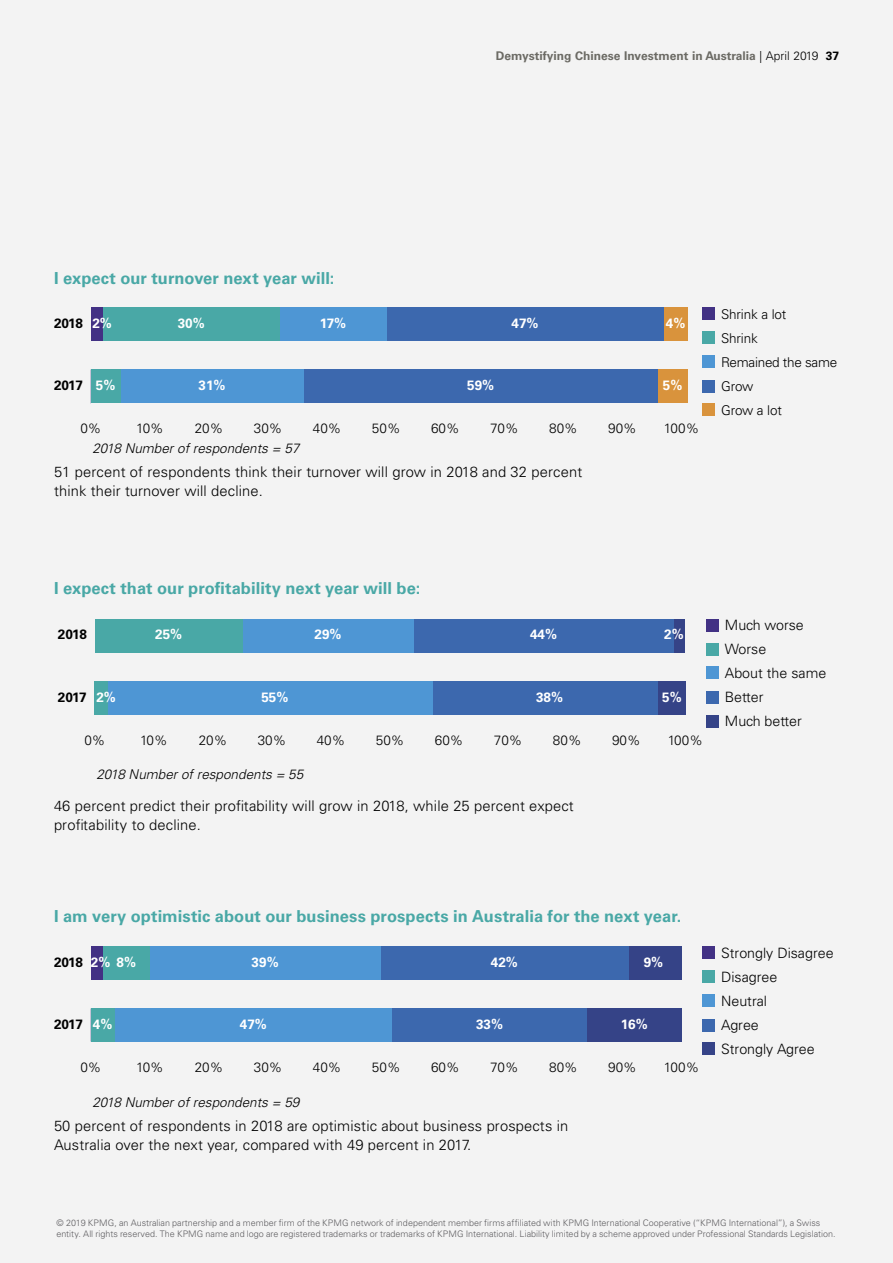
<style>
.page{position:relative;width:893px;height:1263px;background:#f3f3f3}
.page>*{position:absolute;margin:0;border:0;box-sizing:border-box;transform-origin:0 0}
.t1{font:700 16.5px "Univers LT Std";letter-spacing:.005em;color:#49a8a6}
.t2{font:300 14.7px/18.8px "Univers LT Std";letter-spacing:.01em;color:#000}
.t3{font:300 14.25px/24px "Univers LT Std";color:#000}
.t4{font:300 13.5px/24px "Univers LT Std";letter-spacing:-.01em;color:#000}
.t5{font:italic 300 13.5px "Univers LT Std";color:#000}
.t6{font:700 13.5px "Univers LT Std";color:#fff}
.t7{font:700 13.5px "Univers LT Std";letter-spacing:-.025em;color:#000}
.t8{font:700 12px "Univers LT Std";color:#6b6a64}
.t9{font:300 9px/10.8px "Univers LT Std";color:#5f5e61}
.s1{font-weight:300;color:#000}
.s2{color:#000}
.s3{color:#fff}
</style>
<div class="page">
<div style="left:664px;top:308px;width:23px;height:33px;background:#d9933c"></div>
<div style="left:658px;top:370px;width:29px;height:33px;background:#d9933c"></div>
<div style="left:386px;top:308px;width:278px;height:33px;background:#3c68ae"></div>
<div style="left:304px;top:370px;width:354px;height:33px;background:#3c68ae"></div>
<div style="left:280px;top:308px;width:106px;height:33px;background:#4e96d4"></div>
<div style="left:120px;top:370px;width:184px;height:33px;background:#4e96d4"></div>
<div style="left:103px;top:308px;width:177px;height:33px;background:#49a8a6"></div>
<div style="left:91px;top:370px;width:29px;height:33px;background:#49a8a6"></div>
<div style="left:91px;top:308px;width:12px;height:33px;background:#423184"></div>
<div style="left:702px;top:308px;width:13px;height:12px;background:#423184"></div>
<div style="left:702px;top:332px;width:13px;height:12px;background:#49a8a6"></div>
<div style="left:702px;top:355px;width:13px;height:13px;background:#4e96d4"></div>
<div style="left:702px;top:380px;width:13px;height:13px;background:#3c68ae"></div>
<div style="left:702px;top:403px;width:13px;height:13px;background:#d9933c"></div>
<div style="left:673px;top:619px;width:12px;height:33px;background:#354387"></div>
<div style="left:414px;top:619px;width:259px;height:33px;background:#3c68ae"></div>
<div style="left:242px;top:619px;width:172px;height:33px;background:#4e96d4"></div>
<div style="left:95px;top:619px;width:147px;height:33px;background:#49a8a6"></div>
<div style="left:657px;top:681px;width:28px;height:33px;background:#354387"></div>
<div style="left:433px;top:681px;width:224px;height:33px;background:#3c68ae"></div>
<div style="left:108px;top:681px;width:325px;height:33px;background:#4e96d4"></div>
<div style="left:95px;top:681px;width:13px;height:33px;background:#49a8a6"></div>
<div style="left:706px;top:619px;width:13px;height:13px;background:#423184"></div>
<div style="left:706px;top:643px;width:13px;height:13px;background:#49a8a6"></div>
<div style="left:706px;top:666px;width:13px;height:13px;background:#4e96d4"></div>
<div style="left:706px;top:691px;width:13px;height:13px;background:#3c68ae"></div>
<div style="left:706px;top:715px;width:13px;height:12px;background:#354387"></div>
<div style="left:628px;top:946px;width:54px;height:33px;background:#354387"></div>
<div style="left:380px;top:946px;width:248px;height:33px;background:#3c68ae"></div>
<div style="left:150px;top:946px;width:230px;height:33px;background:#4e96d4"></div>
<div style="left:103px;top:946px;width:47px;height:33px;background:#49a8a6"></div>
<div style="left:91px;top:946px;width:12px;height:33px;background:#423184"></div>
<div style="left:587px;top:1008px;width:94px;height:34px;background:#354387"></div>
<div style="left:392px;top:1008px;width:195px;height:34px;background:#3c68ae"></div>
<div style="left:115px;top:1008px;width:277px;height:34px;background:#4e96d4"></div>
<div style="left:91px;top:1008px;width:24px;height:34px;background:#49a8a6"></div>
<div style="left:702px;top:946px;width:13px;height:13px;background:#423184"></div>
<div style="left:702px;top:970px;width:13px;height:13px;background:#49a8a6"></div>
<div style="left:702px;top:994px;width:13px;height:12px;background:#4e96d4"></div>
<div style="left:702px;top:1019px;width:13px;height:12px;background:#3c68ae"></div>
<div style="left:702px;top:1042px;width:13px;height:13px;background:#354387"></div>
<h1 class="t1" style="left:54px;top:269px;width:282px">I expect our turnover next year will:</h1>
<h3 class="t8" style="left:496px;top:48px;width:345px">Demystifying Chinese Investment in Australia <span class="s1">| April 2019</span> <span class="s2">37</span></h3>
<h3 class="t7" style="left:54px;top:315px;width:31px">2018</h3>
<h3 class="t7" style="left:54px;top:378px;width:30px">2017</h3>
<h3 class="t6" style="left:511px;top:315px;width:29px">47%</h3>
<h3 class="t6" style="left:666px;top:315px;width:21px">4%</h3>
<h3 class="t4" style="left:721px;top:302px;width:118px">Shrink a lot<br>Shrink<br>Remained the same<br>Grow<br>Grow a lot</h3>
<h3 class="t6" style="left:92px;top:315px;width:21px">2%</h3>
<h3 class="t6" style="left:178px;top:315px;width:29px">30%</h3>
<h3 class="t6" style="left:320px;top:315px;width:28px">17%</h3>
<h3 class="t6" style="left:96px;top:378px;width:21px">5%</h3>
<h3 class="t6" style="left:198px;top:378px;width:29px">31%</h3>
<h3 class="t6" style="left:467px;top:378px;width:29px">59%</h3>
<h3 class="t6" style="left:663px;top:378px;width:21px">5%</h3>
<h3 class="t4" style="left:80px;top:417px;width:23px">0%</h3>
<h3 class="t4" style="left:136px;top:417px;width:29px">10%</h3>
<h3 class="t4" style="left:195px;top:417px;width:30px">20%</h3>
<h3 class="t4" style="left:254px;top:417px;width:30px">30%</h3>
<h3 class="t4" style="left:313px;top:417px;width:30px">40%</h3>
<h3 class="t4" style="left:372px;top:417px;width:30px">50%</h3>
<h3 class="t4" style="left:431px;top:417px;width:30px">60%</h3>
<h3 class="t4" style="left:490px;top:417px;width:30px">70%</h3>
<h3 class="t4" style="left:549px;top:417px;width:30px">80%</h3>
<h3 class="t4" style="left:608px;top:417px;width:30px">90%</h3>
<h3 class="t4" style="left:664px;top:417px;width:37px">100%</h3>
<h3 class="t5" style="left:92px;top:440px;width:209px">2018 Number of respondents = 57</h3>
<h2 class="t2" style="left:54px;top:463px;width:530px">51 percent of respondents think their turnover will grow in 2018 and 32 percent think their turnover will decline.</h2>
<h1 class="t1" style="left:54px;top:578px;width:368px">I expect that our profitability next year will be:</h1>
<h3 class="t6" style="left:530px;top:627px;width:29px">44%</h3>
<h3 class="t6" style="left:664px;top:627px;width:21px">2%</h3>
<h3 class="t3" style="left:725px;top:613px;width:103px">Much worse<br>Worse<br>About the same<br>Better<br>Much better</h3>
<h3 class="t7" style="left:58px;top:627px;width:31px">2018</h3>
<h3 class="t6" style="left:155px;top:627px;width:29px">25%</h3>
<h3 class="t6" style="left:315px;top:627px;width:29px">29%</h3>
<h3 class="t7" style="left:58px;top:689px;width:59px">2017 <span class="s3">2%</span></h3>
<h3 class="t6" style="left:261px;top:689px;width:29px">55%</h3>
<h3 class="t6" style="left:536px;top:689px;width:29px">38%</h3>
<h3 class="t6" style="left:662px;top:689px;width:21px">5%</h3>
<h3 class="t4" style="left:84px;top:728px;width:22px">0%</h3>
<h3 class="t4" style="left:140px;top:728px;width:29px">10%</h3>
<h3 class="t4" style="left:199px;top:728px;width:30px">20%</h3>
<h3 class="t4" style="left:258px;top:728px;width:30px">30%</h3>
<h3 class="t4" style="left:317px;top:728px;width:30px">40%</h3>
<h3 class="t4" style="left:376px;top:728px;width:30px">50%</h3>
<h3 class="t4" style="left:435px;top:728px;width:30px">60%</h3>
<h3 class="t4" style="left:494px;top:728px;width:30px">70%</h3>
<h3 class="t4" style="left:553px;top:728px;width:30px">80%</h3>
<h3 class="t4" style="left:612px;top:728px;width:30px">90%</h3>
<h3 class="t4" style="left:668px;top:728px;width:37px">100%</h3>
<h3 class="t5" style="left:96px;top:766px;width:208px">2018 Number of respondents = 55</h3>
<h2 class="t2" style="left:54px;top:796px;width:521px">46 percent predict their profitability will grow in 2018, while 25 percent expect profitability to decline.</h2>
<h1 class="t1" style="left:54px;top:906px;width:629px">I am very optimistic about our business prospects in Australia for the next year.</h1>
<h3 class="t6" style="left:252px;top:954px;width:29px">39%</h3>
<h3 class="t6" style="left:491px;top:954px;width:29px">42%</h3>
<h3 class="t3" style="left:721px;top:941px;width:114px">Strongly Disagree<br>Disagree<br>Neutral<br>Agree<br>Strongly Agree</h3>
<h3 class="t7" style="left:54px;top:954px;width:84px">2018 <span class="s3">2% 8%</span></h3>
<h3 class="t6" style="left:644px;top:954px;width:21px">9%</h3>
<h3 class="t7" style="left:54px;top:1016px;width:60px">2017 <span class="s3">4%</span></h3>
<h3 class="t6" style="left:240px;top:1016px;width:29px">47%</h3>
<h3 class="t6" style="left:476px;top:1016px;width:29px">33%</h3>
<h3 class="t6" style="left:621px;top:1016px;width:29px">16%</h3>
<h3 class="t4" style="left:80px;top:1055px;width:23px">0%</h3>
<h3 class="t4" style="left:136px;top:1055px;width:29px">10%</h3>
<h3 class="t4" style="left:195px;top:1055px;width:30px">20%</h3>
<h3 class="t4" style="left:254px;top:1055px;width:30px">30%</h3>
<h3 class="t4" style="left:313px;top:1055px;width:30px">40%</h3>
<h3 class="t4" style="left:372px;top:1055px;width:30px">50%</h3>
<h3 class="t4" style="left:431px;top:1055px;width:30px">60%</h3>
<h3 class="t4" style="left:490px;top:1055px;width:30px">70%</h3>
<h3 class="t4" style="left:549px;top:1055px;width:30px">80%</h3>
<h3 class="t4" style="left:608px;top:1055px;width:30px">90%</h3>
<h3 class="t4" style="left:664px;top:1055px;width:37px">100%</h3>
<h3 class="t5" style="left:92px;top:1094px;width:209px">2018 Number of respondents = 59</h3>
<h2 class="t2" style="left:54px;top:1116px;width:516px">50 percent of respondents in 2018 are optimistic about business prospects in<br>Australia over the next year, compared with 49 percent in 2017.</h2>
<p class="t9" style="left:56px;top:1217px;width:781px">© 2019 KPMG, an Australian partnership and a member firm of the KPMG network of independent member firms affiliated with KPMG International Cooperative (“KPMG International”), a Swiss entity. All rights reserved. The KPMG name and logo are registered trademarks or trademarks of KPMG International. Liability limited by a scheme approved under Professional Standards Legislation.</p>
</div>
